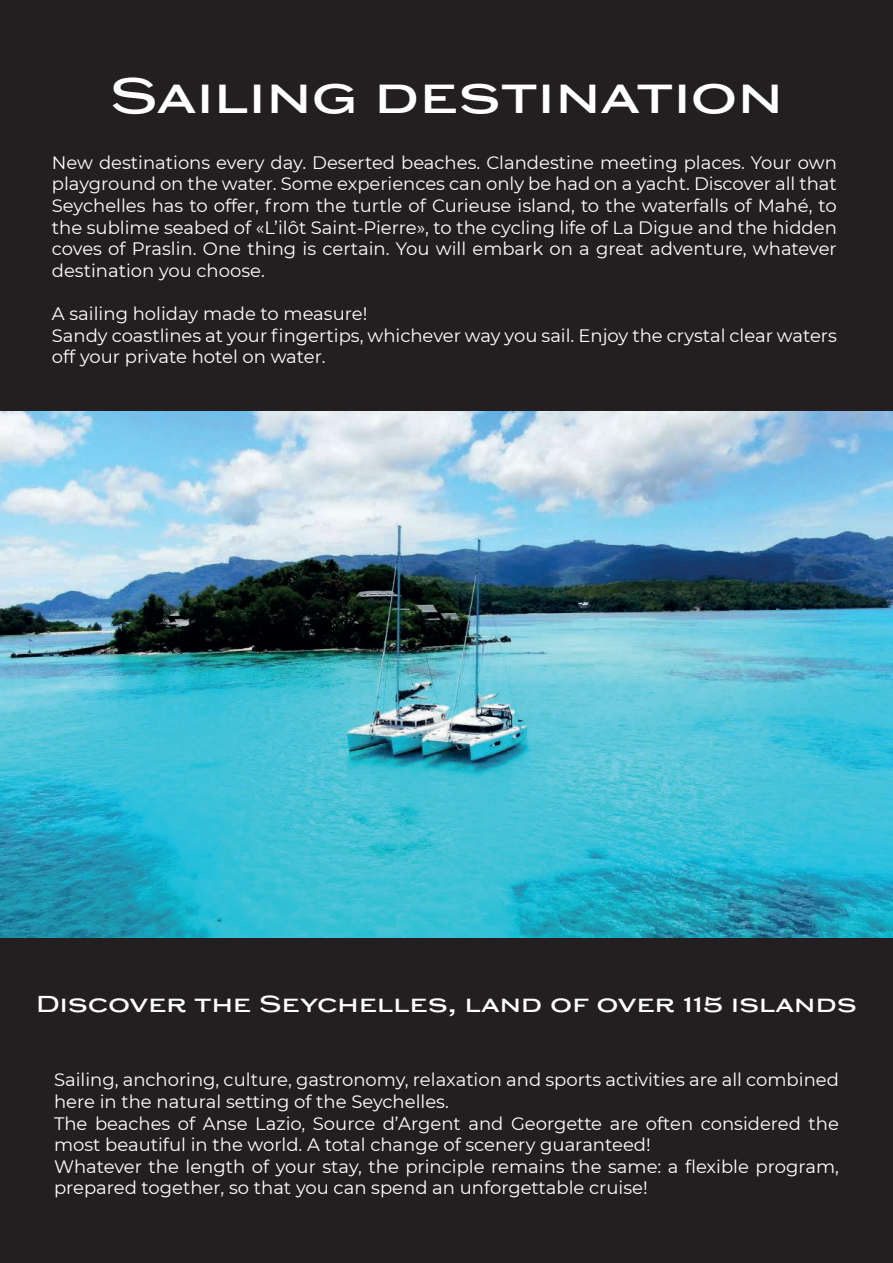
<style>
.page{position:relative;width:893px;height:1263px;background:#231f20}
.page>*{position:absolute;margin:0;border:0;box-sizing:border-box;transform-origin:0 0}
.t1{font:500 48px "Wedding Gothic ATF";color:#fff}
.t2{font:500 22.5px "Wedding Gothic ATF";color:#fff}
.t3{font:18px/21.6px "Montserrat";color:#fff}
</style>
<div class="page">
<img style="left:0;top:0;width:1px;height:502px">
<img style="left:0;top:411px;width:893px;height:527px">
<h1 class="t1" style="left:110px;top:63px;width:675px">Sailing destination</h1>
<p class="t3" style="left:52px;top:151px;width:786px;text-align:justify">New destinations every day. Deserted beaches. Clandestine meeting places. Your own playground on the water. Some experiences can only be had on a yacht. Discover all that Seychelles has to offer, from the turtle of Curieuse island, to the waterfalls of Mahé, to the sublime seabed of «L’ilôt Saint-Pierre», to the cycling life of La Digue and the hidden coves of Praslin. One thing is certain. You will embark on a great adventure, whatever destination you choose.</p>
<p class="t3" style="left:52px;top:302px;width:786px">A sailing holiday made to measure!<br>Sandy coastlines at your fingertips, whichever way you sail. Enjoy the crystal clear waters off your private hotel on water.</p>
<p class="t2" style="left:36px;top:989px;width:822px">Discover the Seychelles, land of over 115 islands</p>
<p class="t3" style="left:54px;top:1068px;width:786px">Sailing, anchoring, culture, gastronomy, relaxation and sports activities are all combined here in the natural setting of the Seychelles.<br>The beaches of Anse Lazio, Source d’Argent and Georgette are often considered the most beautiful in the world. A total change of scenery guaranteed!<br>Whatever the length of your stay, the principle remains the same: a flexible program, prepared together, so that you can spend an unforgettable cruise!</p>
</div>
